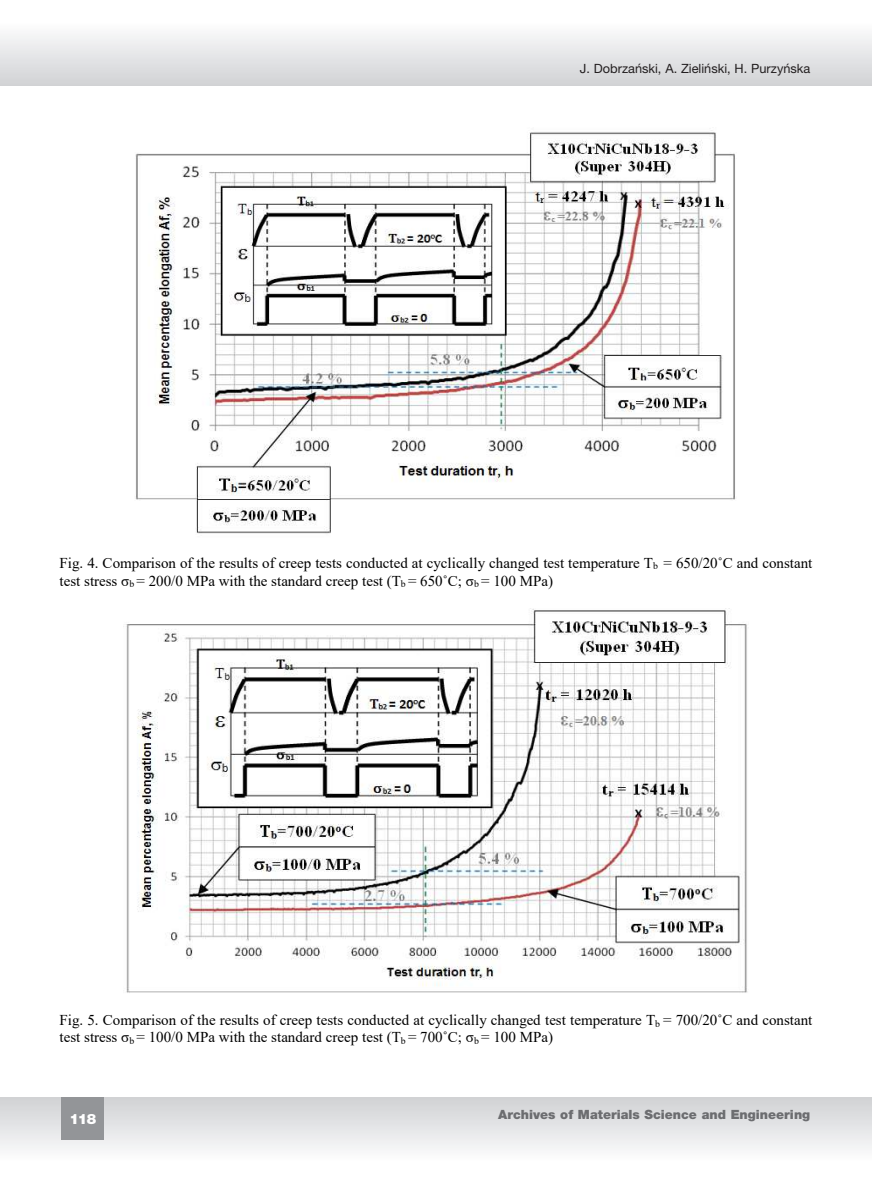
<style>
.page{position:relative;width:872px;height:1191px;background:#fff}
.page>*{position:absolute;margin:0;border:0;box-sizing:border-box;transform-origin:0 0}
.t1{font:15px/18.1px "Times New Roman";color:#000}
.t2{font:900 14.25px "Helvetica Neue LT Pro";letter-spacing:-.065em;color:#231f20}
.t3{font:900 12.75px "Helvetica Neue LT Pro";color:#6c6d70}
.t4{font:12.75px "Helvetica Neue LT Pro";color:#231f20}
.s1{font-style:inherit}
.s2{color:#fff}
</style>
<div class="page">
<svg style="left:0;top:35px;width:871px;height:50px"></svg>
<div style="left:0;top:1097px;width:871px;height:64px;background:linear-gradient(to bottom,#d0d1d4,#fcfcfd)"></div>
<div style="left:62px;top:1097px;width:42px;height:43px;background:#939598"></div>
<img style="left:135px;top:130px;width:601px;height:404px">
<img style="left:123px;top:608px;width:625px;height:385px">
<p class="t4" style="left:580px;top:60px;width:232px">J. Dobrzański, A. Zieliński, H. Purzyńska</p>
<p class="t1" style="left:60px;top:553px;width:754px">Fig. 4. Comparison of the results of creep tests conducted at cyclically changed test temperature T<sub>b</sub> = 650/20˚C and constant test stress <span class="s1">σ</span><sub>b</sub> = 200/0 MPa with the standard creep test (T<sub>b</sub> = 650˚C; <span class="s1">σ</span><sub>b</sub> = 100 MPa)</p>
<p class="t1" style="left:60px;top:1011px;width:754px;line-height:17.2px">Fig. 5. Comparison of the results of creep tests conducted at cyclically changed test temperature T<sub>b</sub> = 700/20˚C and constant test stress <span class="s1">σ</span><sub>b</sub> = 100/0 MPa with the standard creep test (T<sub>b</sub> = 700˚C; <span class="s1">σ</span><sub>b</sub> = 100 MPa)</p>
<p class="t2" style="left:29px;top:1112px;width:69px">118 <span class="s2">118</span></p>
<p class="t3" style="left:498px;top:1107px;width:313px">Archives of Materials Science and Engineering</p>
</div>
